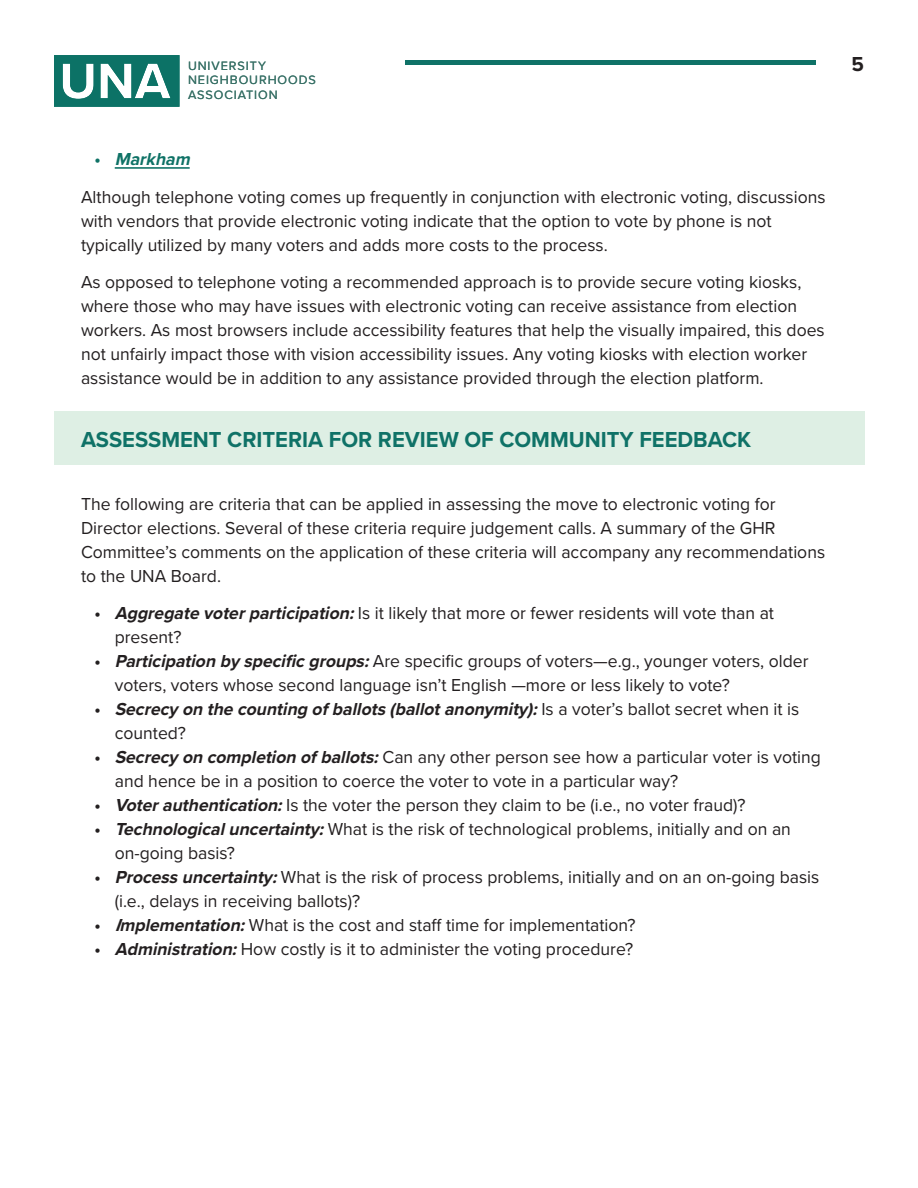
<style>
.page{position:relative;width:918px;height:1188px;background:#fff}
.page>*{position:absolute;margin:0;border:0;box-sizing:border-box;transform-origin:0 0}
.t1{font:700 22.5px "Proxima Nova";color:#0f7267}
.t2{font:700 21px "Proxima Nova";color:#231f20}
.t3{font:18px/24px "Proxima Nova";color:#231f20}
.t4{font:italic 700 18px/24px "Proxima Nova";color:#231f20}
.t5{font:12.6px/14.1px "Proxima Nova";letter-spacing:.075em;color:#397167}
.s1{font-weight:700;color:#0f7266}
.s2{font-weight:700;font-style:italic;color:#0f7266}
.s3{font-weight:700}
.s4{font-weight:700;font-style:italic}
.s5{font-style:normal}
.s6{font-weight:400;font-style:normal}
</style>
<div class="page">
<div style="left:405px;top:60px;width:410px;height:5px;background:#0f7267"></div>
<svg style="left:54px;top:55px;width:125px;height:52px"></svg>
<hr style="left:115px;top:167px;width:75px;height:2px;background:#0f7266">
<div style="left:54px;top:411px;width:810px;height:54px;background:#deefe4"></div>
<p class="t5" style="left:188px;top:59px;width:129px">UNIVERSITY<br>NEIGHBOURHOODS<br>ASSOCIATION</p>
<p class="t2" style="left:852px;top:55px;width:14px">5</p>
<p class="t3" style="left:81px;top:142px;width:746px;line-height:37.5px;text-indent:14px"><span class="s1">•</span> <span class="s2">Markham<br></span>Although telephone voting comes up frequently in conjunction with electronic voting, discussions</p>
<p class="t3" style="left:81px;top:210px;width:692px">with vendors that provide electronic voting indicate that the option to vote by phone is not typically utilized by many voters and adds more costs to the process.</p>
<p class="t3" style="left:81px;top:271px;width:745px">As opposed to telephone voting a recommended approach is to provide secure voting kiosks, where those who may have issues with electronic voting can receive assistance from election workers. As most browsers include accessibility features that help the visually impaired, this does not unfairly impact those with vision accessibility issues. Any voting kiosks with election worker assistance would be in addition to any assistance provided through the election platform.</p>
<p class="t1" style="left:81px;top:430px;width:672px">ASSESSMENT CRITERIA FOR REVIEW OF COMMUNITY FEEDBACK</p>
<p class="t3" style="left:81px;top:493px;width:746px">The following are criteria that can be applied in assessing the move to electronic voting for Director elections. Several of these criteria require judgement calls. A summary of the GHR Committee’s comments on the application of these criteria will accompany any recommendations to the UNA Board.</p>
<p class="t3" style="left:115px;top:602px;width:661px;text-indent:-20px"><span class="s3">•</span> <span class="s4">Aggregate voterparticipation:</span>Is it likely that more or fewer residents will vote than at present?</p>
<p class="t3" style="left:115px;top:650px;width:695px;text-indent:-20px"><span class="s3">•</span> <span class="s4">Participation by specific groups:</span>Are specific groups of voters—e.g., younger voters, older voters, voters whose second language isn’t English —more or less likely to vote?</p>
<p class="t4" style="left:115px;top:698px;width:686px;text-indent:-20px"><span class="s5">•</span> Secrecy on the counting of ballots (ballotanonymity):<span class="s6">I s a v o t e r ’ s b a l l o t s e c r e t w h e n i t i s counted?</span></p>
<p class="t3" style="left:115px;top:746px;width:708px;text-indent:-20px"><span class="s3">•</span> <span class="s4">Secrecy on completion of ballots:</span>Can any other person see how a particular voter is voting and hence be in a position to coerce the voter to vote in a particular way?</p>
<p class="t3" style="left:94px;top:794px;width:653px"><span class="s3">•</span> <span class="s4">Voterauthentication:</span>Is the voter the person they claim to be (i.e., no voter fraud)?</p>
<p class="t3" style="left:115px;top:818px;width:678px;text-indent:-20px"><span class="s3">•</span> <span class="s4">Technologicaluncertainty:</span>What is the risk of technological problems, initially and on an on-going basis?</p>
<p class="t3" style="left:115px;top:866px;width:706px;text-indent:-20px"><span class="s3">•</span> <span class="s4">Process uncertainty:</span>What is the risk of process problems, initially and on an on-going basis (i.e., delays in receiving ballots)?</p>
<p class="t3" style="left:94px;top:914px;width:543px"><span class="s3">•</span> <span class="s4">Implementation:</span>What is the cost and staff time for implementation?</p>
<p class="t3" style="left:95px;top:938px;width:540px"><span class="s3">•</span> <span class="s4">Administration:</span>How costly is it to administer the voting procedure?</p>
</div>
